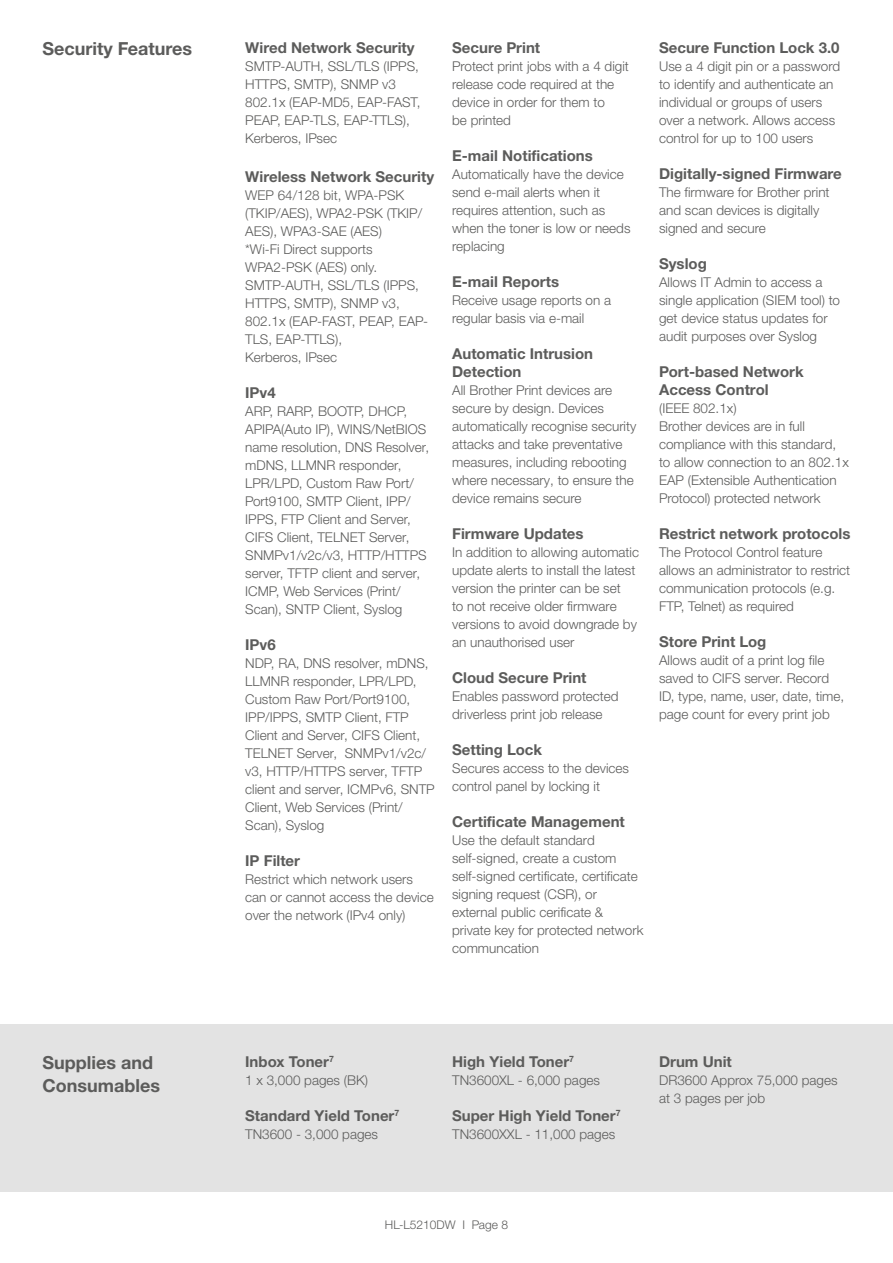
<style>
.page{position:relative;width:893px;height:1263px;background:#fff}
.page>*{position:absolute;margin:0;border:0;box-sizing:border-box;transform-origin:0 0}
.t1{font:700 18px/22.5px "Helvetica Neue LTW1 G";color:#5c5c5b}
.t2{font:700 15px/18px "Helvetica Neue LTW1 G";color:#5c5c5b}
.t3{font:300 13.5px/18px "Helvetica Neue LTW1 G";color:#5c5c5b}
.t4{font:300 12px "Helvetica Neue LTW1 G";color:#5c5c5b}
</style>
<div class="page">
<div style="left:0;top:1024px;width:893px;height:168px;background:#e3e3e3"></div>
<h1 class="t1" style="left:43px;top:38px;width:151px">Security Features</h1>
<p class="t2" style="left:245px;top:39px;width:171px">Wired Network Security</p>
<p class="t3" style="left:245px;top:57px;width:177px">SMTP-AUTH, SSL/TLS (IPPS,<br>HTTPS, SMTP), SNMP v3<br>802.1x (EAP-MD5, EAP-FAST,<br>PEAP, EAP-TLS, EAP-TTLS),<br>Kerberos, IPsec</p>
<p class="t2" style="left:245px;top:168px;width:190px">Wireless Network Security</p>
<p class="t3" style="left:245px;top:186px;width:185px">WEP 64/128 bit, WPA-PSK (TKIP/AES), WPA2-PSK (TKIP/<br>AES), WPA3-SAE (AES)<br>*Wi-Fi Direct supports<br>WPA2-PSK (AES) only.<br>SMTP-AUTH, SSL/TLS (IPPS,<br>HTTPS, SMTP), SNMP v3,<br>802.1x (EAP-FAST, PEAP, EAP-<br>TLS, EAP-TTLS),<br>Kerberos, IPsec</p>
<p class="t2" style="left:245px;top:384px;width:32px">IPv4</p>
<p class="t3" style="left:245px;top:402px;width:185px">ARP, RARP, BOOTP, DHCP,<br>APIPA(Auto IP), WINS/NetBIOS name resolution, DNS Resolver, mDNS, LLMNR responder,<br>LPR/LPD, Custom Raw Port/<br>Port9100, SMTP Client, IPP/<br>IPPS, FTP Client and Server,<br>CIFS Client, TELNET Server,<br>SNMPv1/v2c/v3, HTTP/HTTPS server, TFTP client and server,<br>ICMP, Web Services (Print/<br>Scan), SNTP Client, Syslog</p>
<p class="t2" style="left:245px;top:636px;width:32px">IPv6</p>
<p class="t3" style="left:245px;top:654px;width:191px">NDP, RA, DNS resolver, mDNS,<br>LLMNR responder, LPR/LPD,<br>Custom Raw Port/Port9100,<br>IPP/IPPS, SMTP Client, FTP<br>Client and Server, CIFS Client,<br>TELNET Server, SNMPv1/v2c/ v3, HTTP/HTTPS server, TFTP client and server, ICMPv6, SNTP<br>Client, Web Services (Print/<br>Scan), Syslog</p>
<p class="t2" style="left:245px;top:852px;width:56px">IP Filter</p>
<p class="t3" style="left:245px;top:870px;width:190px">Restrict which network users can or cannot access the device over the network (IPv4 only)</p>
<p class="t2" style="left:452px;top:39px;width:90px">Secure Print</p>
<p class="t3" style="left:452px;top:57px;width:178px">Protect print jobs with a 4 digit release code required at the device in order for them to<br>be printed</p>
<p class="t2" style="left:452px;top:147px;width:142px">E-mail Notifications</p>
<p class="t3" style="left:452px;top:165px;width:180px">Automatically have the device send e-mail alerts when it requires attention, such as when the toner is low or needs replacing</p>
<p class="t2" style="left:452px;top:273px;width:108px">E-mail Reports</p>
<p class="t3" style="left:452px;top:291px;width:160px">Receive usage reports on a regular basis via e-mail</p>
<p class="t2" style="left:452px;top:345px;width:142px">Automatic Intrusion<br>Detection</p>
<p class="t3" style="left:452px;top:381px;width:186px">All Brother Print devices are secure by design. Devices automatically recognise security attacks and take preventative measures, including rebooting where necessary, to ensure the device remains secure</p>
<p class="t2" style="left:452px;top:525px;width:133px">Firmware Updates</p>
<p class="t3" style="left:452px;top:543px;width:188px">In addition to allowing automatic update alerts to install the latest version the printer can be set<br>to not receive older firmware versions to avoid downgrade by an unauthorised user</p>
<p class="t2" style="left:452px;top:669px;width:136px">Cloud Secure Print</p>
<p class="t3" style="left:452px;top:687px;width:168px">Enables password protected driverless print job release</p>
<p class="t2" style="left:452px;top:741px;width:92px">Setting Lock</p>
<p class="t3" style="left:452px;top:759px;width:178px">Secures access to the devices control panel by locking it</p>
<p class="t2" style="left:452px;top:813px;width:174px">Certificate Management</p>
<p class="t3" style="left:452px;top:831px;width:193px">Use the default standard self-signed, create a custom self-signed certificate, certificate signing request (CSR), or external public cerificate &amp; private key for protected network communcation</p>
<p class="t2" style="left:659px;top:39px;width:182px">Secure Function Lock 3.0</p>
<p class="t3" style="left:659px;top:57px;width:183px">Use a 4 digit pin or a password to identify and authenticate an individual or groups of users over a network. Allows access control for up to 100 users</p>
<p class="t2" style="left:659px;top:165px;width:184px">Digitally-signed Firmware</p>
<p class="t3" style="left:659px;top:183px;width:172px">The firmware for Brother print and scan devices is digitally signed and secure</p>
<p class="t2" style="left:659px;top:255px;width:49px">Syslog</p>
<p class="t3" style="left:659px;top:273px;width:182px">Allows IT Admin to access a single application (SIEM tool) to get device status updates for audit purposes over Syslog</p>
<p class="t2" style="left:659px;top:363px;width:146px">Port-based Network<br>Access Control</p>
<p class="t3" style="left:659px;top:399px;width:191px">(IEEE 802.1x)<br>Brother devices are in full compliance with this standard, to allow connection to an 802.1x<br>EAP (Extensible Authentication<br>Protocol) protected network</p>
<p class="t2" style="left:659px;top:525px;width:193px">Restrict network protocols</p>
<p class="t3" style="left:659px;top:543px;width:193px">The Protocol Control feature allows an administrator to restrict communication protocols (e.g.<br>FTP, Telnet) as required</p>
<p class="t2" style="left:659px;top:633px;width:109px">Store Print Log</p>
<p class="t3" style="left:659px;top:651px;width:187px">Allows audit of a print log file saved to CIFS server. Record<br>ID, type, name, user, date, time, page count for every print job</p>
<h1 class="t1" style="left:43px;top:1051px;width:119px">Supplies and<br>Consumables</h1>
<p class="t2" style="left:245px;top:1053px;width:90px">Inbox Toner<sup>7</sup></p>
<p class="t3" style="left:245px;top:1071px;width:124px">1 x 3,000 pages (BK)</p>
<p class="t2" style="left:245px;top:1107px;width:156px">Standard Yield Toner<sup>7</sup></p>
<p class="t3" style="left:245px;top:1125px;width:134px">TN3600 - 3,000 pages</p>
<p class="t2" style="left:452px;top:1053px;width:124px">High Yield Toner<sup>7</sup></p>
<p class="t3" style="left:452px;top:1071px;width:149px">TN3600XL - 6,000 pages</p>
<p class="t2" style="left:452px;top:1107px;width:170px">Super High Yield Toner<sup>7</sup></p>
<p class="t3" style="left:452px;top:1125px;width:165px">TN3600XXL - 11,000 pages</p>
<p class="t4" style="left:385px;top:1217px;width:125px">HL-L5210DW I Page 8</p>
<p class="t2" style="left:659px;top:1053px;width:74px">Drum Unit</p>
<p class="t3" style="left:659px;top:1071px;width:180px">DR3600 Approx 75,000 pages at 3 pages per job</p>
</div>
